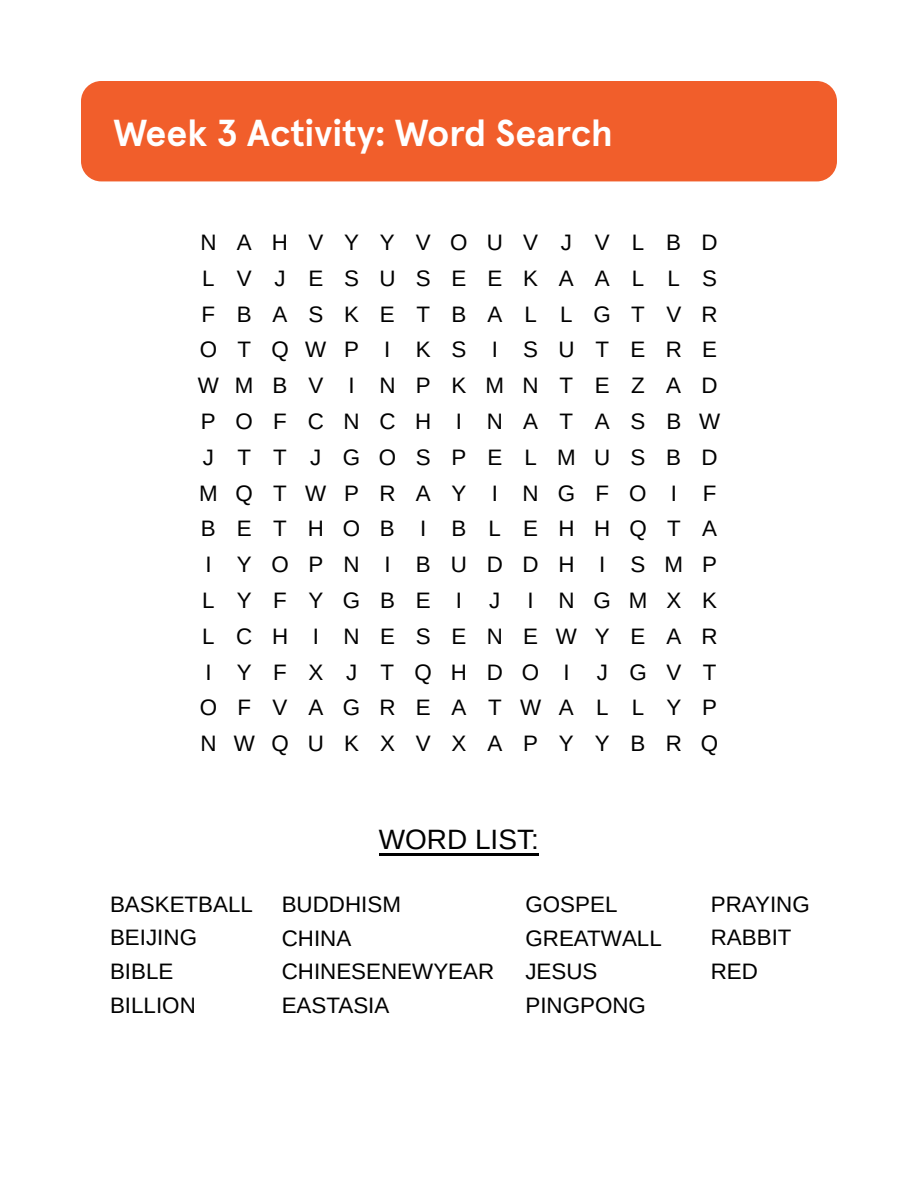
<style>
.page{position:relative;width:918px;height:1188px;background:#fff}
.page>*{position:absolute;margin:0;border:0;box-sizing:border-box;transform-origin:0 0}
.t1{font:700 37.5px "Apercu Pro";color:#fff}
.t2{font:27.9px "Liberation Sans";color:#000}
.t3{font:22.35px/35.8px "Liberation Sans";letter-spacing:.905em;color:#000;text-align:center}
.t4{font:22.35px/33.6px "Liberation Sans";color:#000}
.t5{font:22.35px "Liberation Sans";letter-spacing:.88em;color:#000}
</style>
<div class="page">
<hr style="left:379px;top:853px;width:159px;height:3px;background:#000">
<div style="left:81px;top:81px;width:756px;height:100px;background:#f15e2b;border-radius:20px"></div>
<h1 class="t1" style="left:113px;top:104px;width:501px">Week 3 Activity: Word Search</h1>
<p class="t3" style="left:198px;top:224px;width:524px">NAHVYYVOUVJVLBD<br>LVJESUSEEKAAL LS<br>FBASKETBAL LGTVR<br>OTQWP I KS I SUTERE<br>WMBV I NPKMNTEZAD<br>POFCNCH I NATASBW<br>J TT JGOSPELMUSBD<br>MQTWPRAY I NGFO I F<br>BETHOB I BLEHHQTA<br>I YOPN I BUDDH I SMP<br>LYFYGBE I J I NGMXK<br>LCH I NESENEWYEAR<br>I YFXJTQHDO I JGVT<br>OFVAGREATWAL LYP<br>NWQUKXVXAPYYBRQ</p>
<p class="t2" style="left:379px;top:822px;width:162px">WORD LIST:</p>
<p class="t4" style="left:110px;top:888px;width:145px">BASKETBALL<br>BEIJING<br>BIBLE<br>BILLION</p>
<p class="t4" style="left:282px;top:888px;width:121px">BUDDHISM</p>
<p class="t5" style="left:525px;top:890px;width:94px">GOSPEL</p>
<p class="t5" style="left:282px;top:924px;width:71px">CHINA</p>
<p class="t4" style="left:525px;top:921px;width:138px">GREATWALL</p>
<p class="t4" style="left:282px;top:955px;width:214px">CHINESENEWYEAR</p>
<p class="t5" style="left:525px;top:957px;width:74px">JESUS</p>
<p class="t4" style="left:282px;top:988px;width:109px">EASTASIA</p>
<p class="t4" style="left:525px;top:988px;width:122px">PINGPONG</p>
<p class="t4" style="left:711px;top:888px;width:101px">PRAYING<br>RABBIT<br>RED</p>
</div>
